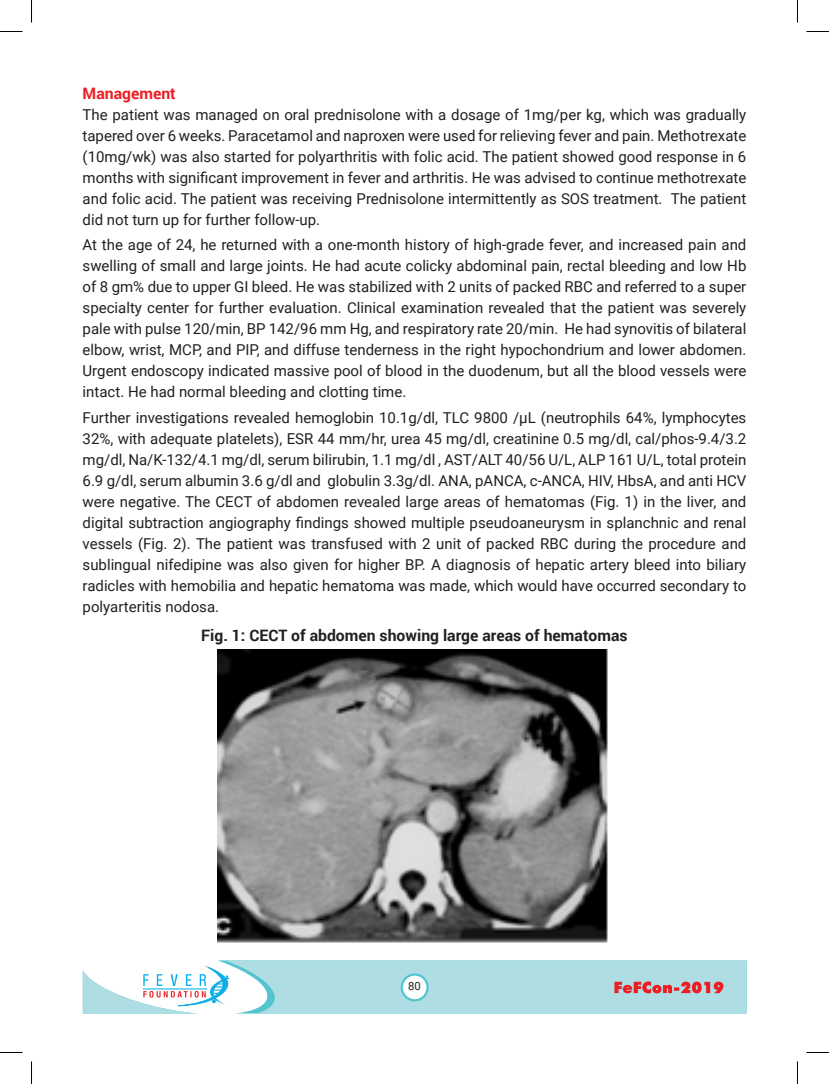
<style>
.page{position:relative;width:829px;height:1084px;background:#fff}
.page>*{position:absolute;margin:0;border:0;box-sizing:border-box;transform-origin:0 0}
.Raju_subhead{font:700 15.75px "Roboto";color:#231f20}
.Raju_subhead-2{font:700 15.75px "Roboto";color:#ee1d23}
.Raju_Body{font:15px/21px "Roboto";color:#231f20;text-align:justify}
.t1{font:11.25px "Roboto";color:#231f20}
</style>
<div class="page">
<svg style="left:83px;top:960px;width:663px;height:53px"></svg>
<img style="left:217px;top:649px;width:391px;height:294px">
<svg style="left:0;top:31px;width:22px;height:1px"></svg>
<svg style="left:806px;top:31px;width:22px;height:1px"></svg>
<svg style="left:0;top:1052px;width:22px;height:1px"></svg>
<svg style="left:806px;top:1052px;width:22px;height:1px"></svg>
<svg style="left:31px;top:0;width:1px;height:23px"></svg>
<svg style="left:31px;top:1061px;width:1px;height:22px"></svg>
<svg style="left:797px;top:0;width:1px;height:23px"></svg>
<svg style="left:797px;top:1061px;width:1px;height:22px"></svg>
<p class="Raju_subhead-2" style="left:83px;top:82px;width:95px">Management</p>
<p class="Raju_Body" style="left:83px;top:104px;width:665px">The patient was managed on oral prednisolone with a dosage of 1mg/per kg, which was gradually tapered over 6 weeks. Paracetamol and naproxen were used for relieving fever and pain. Methotrexate (10mg/wk) was also started for polyarthritis with folic acid. The patient showed good response in 6 months with significant improvement in fever and arthritis. He was advised to continue methotrexate and folic acid. The patient was receiving Prednisolone intermittently as SOS treatment. The patient did not turn up for further follow-up.</p>
<p class="Raju_Body" style="left:83px;top:234px;width:665px">At the age of 24, he returned with a one-month history of high-grade fever, and increased pain and swelling of small and large joints. He had acute colicky abdominal pain, rectal bleeding and low Hb of 8 gm% due to upper GI bleed. He was stabilized with 2 units of packed RBC and referred to a super specialty center for further evaluation. Clinical examination revealed that the patient was severely pale with pulse 120/min, BP 142/96 mm Hg, and respiratory rate 20/min. He had synovitis of bilateral elbow, wrist, MCP, and PIP, and diffuse tenderness in the right hypochondrium and lower abdomen.<br>Urgent endoscopy indicated massive pool of blood in the duodenum, but all the blood vessels were intact. He had normal bleeding and clotting time.</p>
<p class="Raju_Body" style="left:83px;top:406px;width:665px">Further investigations revealed hemoglobin 10.1g/dl, TLC 9800 /µL (neutrophils 64%, lymphocytes 32%, with adequate platelets), ESR 44 mm/hr, urea 45 mg/dl, creatinine 0.5 mg/dl, cal/phos-9.4/3.2 mg/dl, Na/K-132/4.1 mg/dl, serum bilirubin, 1.1 mg/dl , AST/ALT 40/56 U/L, ALP 161 U/L, total protein 6.9 g/dl, serum albumin 3.6 g/dl and globulin 3.3g/dl. ANA, pANCA, c-ANCA, HIV, HbsA, and anti HCV were negative. The CECT of abdomen revealed large areas of hematomas (Fig. 1) in the liver, and digital subtraction angiography findings showed multiple pseudoaneurysm in splanchnic and renal vessels (Fig. 2). The patient was transfused with 2 unit of packed RBC during the procedure and sublingual nifedipine was also given for higher BP. A diagnosis of hepatic artery bleed into biliary radicles with hemobilia and hepatic hematoma was made, which would have occurred secondary to polyarteritis nodosa.</p>
<p class="Raju_subhead" style="left:201px;top:624px;width:428px">Fig. 1: CECT of abdomen showing large areas of hematomas</p>
<p class="t1" style="left:408px;top:978px;width:14px">80</p>
</div>
